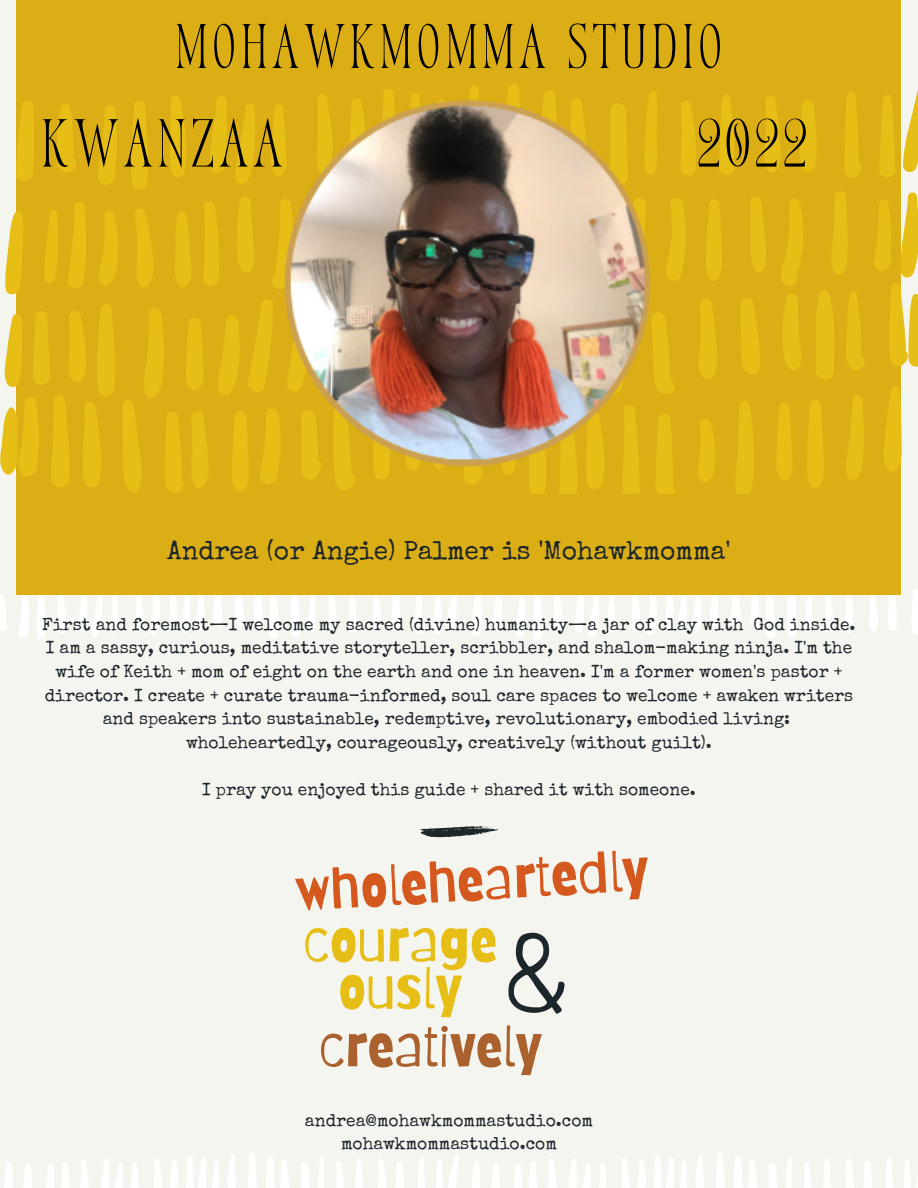
<style>
.page{position:relative;width:918px;height:1188px;background:#f5f5ef}
.page>*{position:absolute;margin:0;border:0;box-sizing:border-box;transform-origin:0 0}
.t1{font:63.3px "TAN Variety";letter-spacing:.05em;color:#000}
.t2{font:58.8px "TAN Variety";letter-spacing:.05em;color:#000}
.t3{font:56.1px/47.1px "Barriecito";color:#e6be15;text-align:center}
.t4{font:55.35px "Barriecito";color:#d5591f}
.t5{font:55.35px "Barriecito";color:#aa612e}
.t6{font:26.4px "Special Elite";color:#1c262b}
.t7{font:17.4px/23.7px "Special Elite";color:#1c262b;text-align:center}
</style>
<div class="page">
<svg style="left:0;top:584px;width:918px;height:55px"></svg>
<div style="left:17px;top:0;width:884px;height:594px;background:#dcae16"></div>
<svg style="left:0;top:84px;width:918px;height:409px"></svg>
<svg style="left:420px;top:826px;width:78px;height:11px"></svg>
<svg style="left:4px;top:1153px;width:914px;height:35px"></svg>
<img style="left:277px;top:92px;width:385px;height:385px">
<h2 class="t2" style="left:175px;top:23px;width:550px">MOHAWKMOMMA STUDIO</h2>
<h1 class="t1" style="left:41px;top:118px;width:244px">KWANZAA</h1>
<h1 class="t1" style="left:696px;top:118px;width:113px">2022</h1>
<h3 class="t6" style="left:167px;top:540px;width:565px">Andrea (or Angie) Palmer is 'Mohawkmomma'</h3>
<p class="t7" style="left:42px;top:614px;width:815px">First and foremost—I welcome my sacred (divine) humanity—a jar of clay with God inside.<br>I am a sassy, curious, meditative storyteller, scribbler, and shalom-making ninja. I'm the wife of Keith + mom of eight on the earth and one in heaven. I'm a former women's pastor + director. I create + curate trauma-informed, soul care spaces to welcome + awaken writers and speakers into sustainable, redemptive, revolutionary, embodied living: wholeheartedly, courageously, creatively (without guilt).</p>
<p class="t7" style="left:202px;top:780px;width:495px">I pray you enjoyed this guide + shared it with someone.</p>
<h3 class="t4" style="left:294px;top:856px;width:356px;rotate:-3deg">wholeheartedly</h3>
<h3 class="t3" style="left:303px;top:917px;width:196px">courage ously</h3>
<h3 class="t5" style="left:319px;top:1013px;width:225px">creatively</h3>
<p class="t7" style="left:305px;top:1110px;width:290px">andrea@mohawkmommastudio.com mohawkmommastudio.com</p>
</div>
